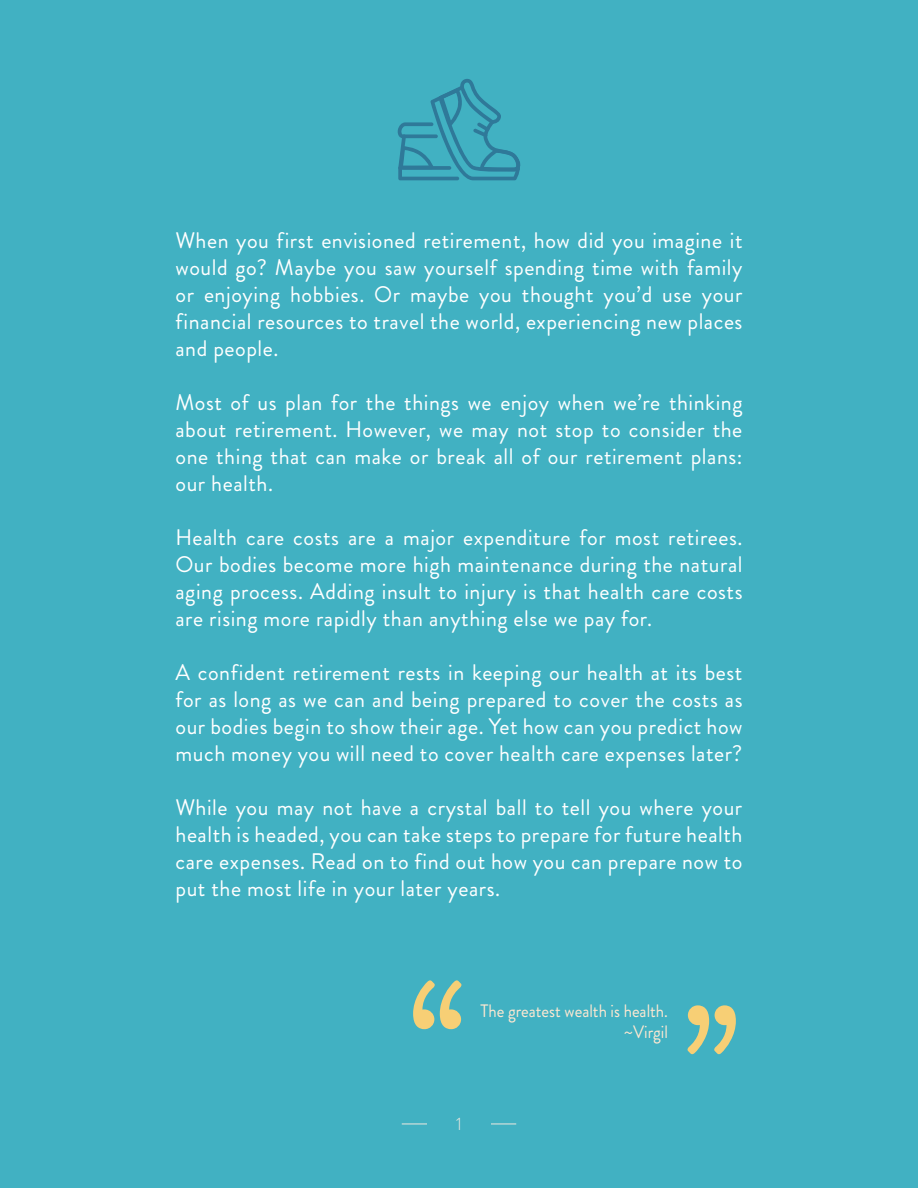
<style>
.page{position:relative;width:918px;height:1188px;background:#41b1c2}
.page>*{position:absolute;margin:0;border:0;box-sizing:border-box;transform-origin:0 0}
.t1{font:173.4px "Brandon Grotesque";color:#f7cf75}
.t2{font:22.5px/27px "Brandon Grotesque";letter-spacing:.025em;color:#fff;text-align:justify}
.t3{font:18px "Brandon Grotesque";color:#fee8d1;scale:.93 1}
.t4{font:300 18px "Brandon Grotesque";color:#eee9df}
</style>
<div class="page">
<svg style="left:402px;top:1124px;width:25px;height:1px"></svg>
<svg style="left:491px;top:1124px;width:25px;height:1px"></svg>
<svg style="left:397px;top:79px;width:124px;height:101px"></svg>
<p class="t2" style="left:176px;top:228px;width:569px">When you first envisioned retirement, how did you imagine it would go? Maybe you saw yourself spending time with family or enjoying hobbies. Or maybe you thought you’d use your financial resources to travel the world, experiencing new places and people.</p>
<p class="t2" style="left:176px;top:390px;width:569px">Most of us plan for the things we enjoy when we’re thinking about retirement. However, we may not stop to consider the one thing that can make or break all of our retirement plans: our health.</p>
<p class="t2" style="left:176px;top:525px;width:569px">Health care costs are a major expenditure for most retirees.<br>Our bodies become more high maintenance during the natural aging process. Adding insult to injury is that health care costs are rising more rapidly than anything else we pay for.</p>
<p class="t2" style="left:176px;top:660px;width:569px">A confident retirement rests in keeping our health at its best for as long as we can and being prepared to cover the costs as our bodies begin to show their age. Yet how can you predict how much money you will need to cover health care expenses later?</p>
<p class="t2" style="left:176px;top:795px;width:569px">While you may not have a crystal ball to tell you where your health is headed, you can take steps to prepare for future health care expenses. Read on to find out how you can prepare now to put the most life in your later years.</p>
<p class="t1" style="left:406px;top:924px;width:64px">‘‘</p>
<p class="t3" style="left:481px;top:998px;width:203px">The greatest wealth is health.</p>
<p class="t3" style="left:624px;top:1020px;width:49px">~Virgil</p>
<p class="t1" style="left:742px;top:1110px;width:64px;rotate:-180deg">‘‘</p>
<p class="t4" style="left:456px;top:1112px;width:7px">1</p>
</div>
